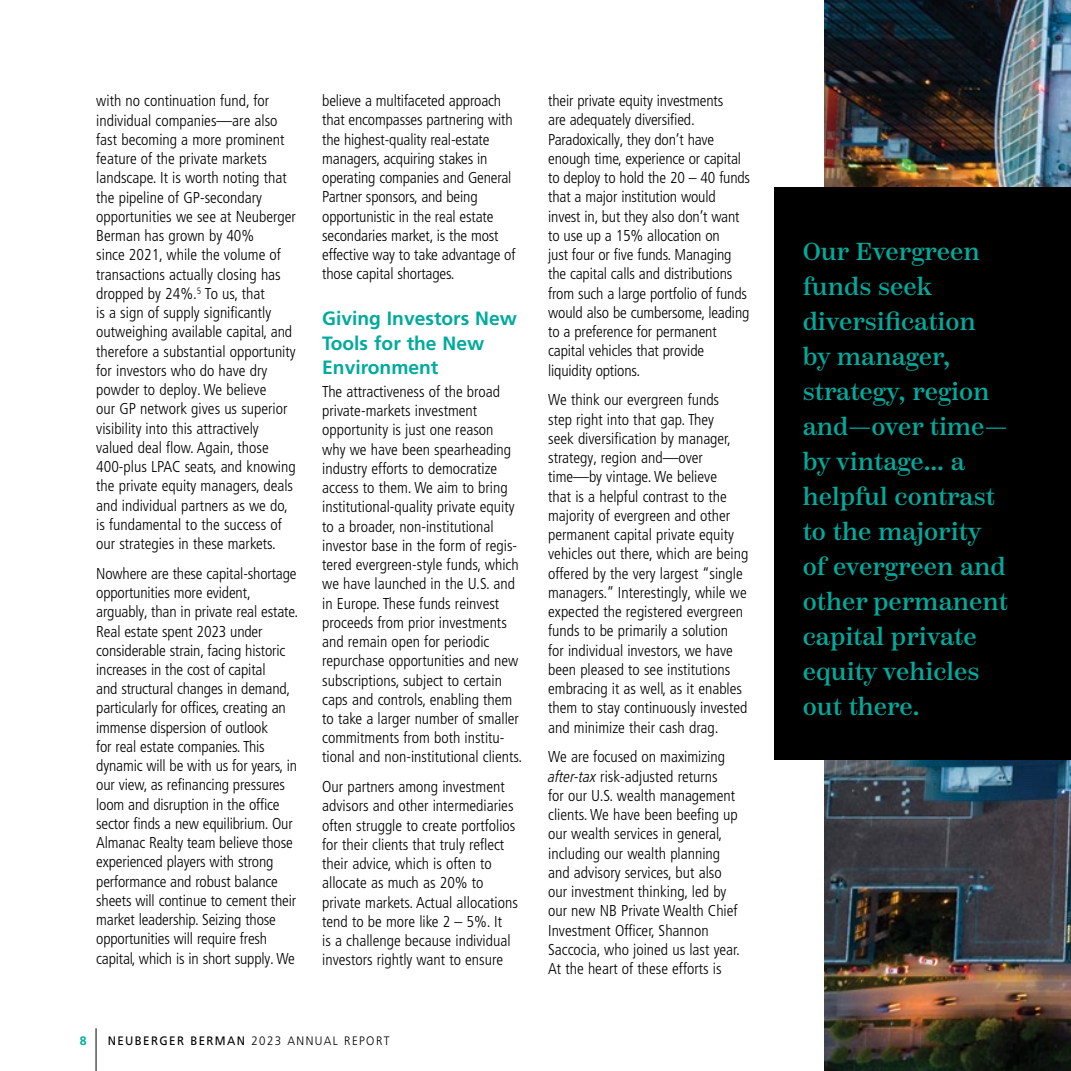
<style>
.page{position:relative;width:1071px;height:1071px;background:#fff}
.page>*{position:absolute;margin:0;border:0;box-sizing:border-box;transform-origin:0 0}
.t1{font:500 24.5px/35px "Scotch Text";color:#00ab9d}
.t2{font:700 19.25px/24.5px "Frutiger LT Pro";color:#00ab9d}
.t3{font:300 condensed 15.75px/19.2px "Frutiger LT Pro";color:#000}
.t4{font:300 12.25px "Frutiger LT Pro";letter-spacing:.12em;color:#000;scale:.94 1}
.t5{font:700 12.25px "Frutiger LT Pro";color:#00ab9d}
.s1{font-weight:400}
.s2{font-style:italic}
</style>
<div class="page">
<hr style="left:96px;top:1028px;width:1px;height:43px;background:#000">
<img style="left:824px;top:0;width:247px;height:1071px">
<div style="left:774px;top:188px;width:297px;height:572px;background:#000"></div>
<p class="t3" style="left:96px;top:91px;width:201px">with no continuation fund, for individual companies—are also fast becoming a more prominent feature of the private markets landscape. It is worth noting that the pipeline of GP-secondary opportunities we see at Neuberger<br>Berman has grown by 40%<br>since 2021, while the volume of transactions actually closing has dropped by 24%.<sup>5</sup> To us, that<br>is a sign of supply significantly outweighing available capital, and therefore a substantial opportunity for investors who do have dry powder to deploy. We believe<br>our GP network gives us superior visibility into this attractively valued deal flow. Again, those<br>400-plus LPAC seats, and knowing the private equity managers, deals and individual partners as we do, is fundamental to the success of our strategies in these markets.</p>
<p class="t3" style="left:96px;top:564px;width:203px">Nowhere are these capital-shortage opportunities more evident, arguably, than in private real estate.<br>Real estate spent 2023 under considerable strain, facing historic increases in the cost of capital<br>and structural changes in demand, particularly for offices, creating an immense dispersion of outlook<br>for real estate companies. This dynamic will be with us for years, in our view, as refinancing pressures loom and disruption in the office sector finds a new equilibrium. Our Almanac Realty team believe those experienced players with strong performance and robust balance sheets will continue to cement their market leadership. Seizing those opportunities will require fresh capital, which is in short supply. We</p>
<p class="t3" style="left:322px;top:91px;width:195px">believe a multifaceted approach that encompasses partnering with the highest-quality real-estate managers, acquiring stakes in operating companies and General<br>Partner sponsors, and being opportunistic in the real estate secondaries market, is the most effective way to take advantage of those capital shortages.</p>
<p class="t2" style="left:322px;top:306px;width:196px">Giving Investors New<br>Tools for the New<br>Environment</p>
<p class="t3" style="left:322px;top:382px;width:202px">The attractiveness of the broad private-markets investment opportunity is just one reason<br>why we have been spearheading industry efforts to democratize access to them. We aim to bring institutional-quality private equity to a broader, non-institutional investor base in the form of regis&shy;tered evergreen-style funds, which we have launched in the U.S. and in Europe. These funds reinvest proceeds from prior investments and remain open for periodic repurchase opportunities and new subscriptions, subject to certain caps and controls, enabling them to take a larger number of smaller commitments from both institu&shy;tional and non-institutional clients.</p>
<p class="t3" style="left:322px;top:777px;width:197px">Our partners among investment advisors and other intermediaries often struggle to create portfolios for their clients that truly reflect their advice, which is often to allocate as much as 20% to private markets. Actual allocations tend to be more like 2 – 5%. It<br>is a challenge because individual investors rightly want to ensure</p>
<p class="t5" style="left:80px;top:1034px;width:8px">8</p>
<p class="t4" style="left:108px;top:1034px;width:301px"><span class="s1">NEUBERGER BERMAN</span> 2023 ANNUAL REPORT</p>
<p class="t3" style="left:548px;top:91px;width:204px">their private equity investments<br>are adequately diversified.<br>Paradoxically, they don’t have enough time, experience or capital to deploy to hold the 20 – 40 funds that a major institution would invest in, but they also don’t want to use up a 15% allocation on<br>just four or five funds. Managing the capital calls and distributions from such a large portfolio of funds would also be cumbersome, leading to a preference for permanent capital vehicles that provide liquidity options.</p>
<p class="t3" style="left:548px;top:391px;width:202px">We think our evergreen funds<br>step right into that gap. They<br>seek diversification by manager, strategy, region and—over time—by vintage. We believe<br>that is a helpful contrast to the majority of evergreen and other permanent capital private equity vehicles out there, which are being offered by the very largest “single managers.” Interestingly, while we expected the registered evergreen funds to be primarily a solution<br>for individual investors, we have been pleased to see institutions embracing it as well, as it enables them to stay continuously invested and minimize their cash drag.</p>
<p class="t3" style="left:548px;top:747px;width:193px">We are focused on maximizing <span class="s2">after-tax</span> risk-adjusted returns<br>for our U.S. wealth management clients. We have been beefing up our wealth services in general, including our wealth planning and advisory services, but also our investment thinking, led by our new NB Private Wealth Chief<br>Investment Officer, Shannon<br>Saccocia, who joined us last year.<br>At the heart of these efforts is</p>
<h1 class="t1" style="left:803px;top:235px;width:207px">Our Evergreen funds seek diversification by manager, strategy, region and—over time— by vintage... a helpful contrast to the majority of evergreen and other permanent capital private equity vehicles out there.</h1>
</div>
